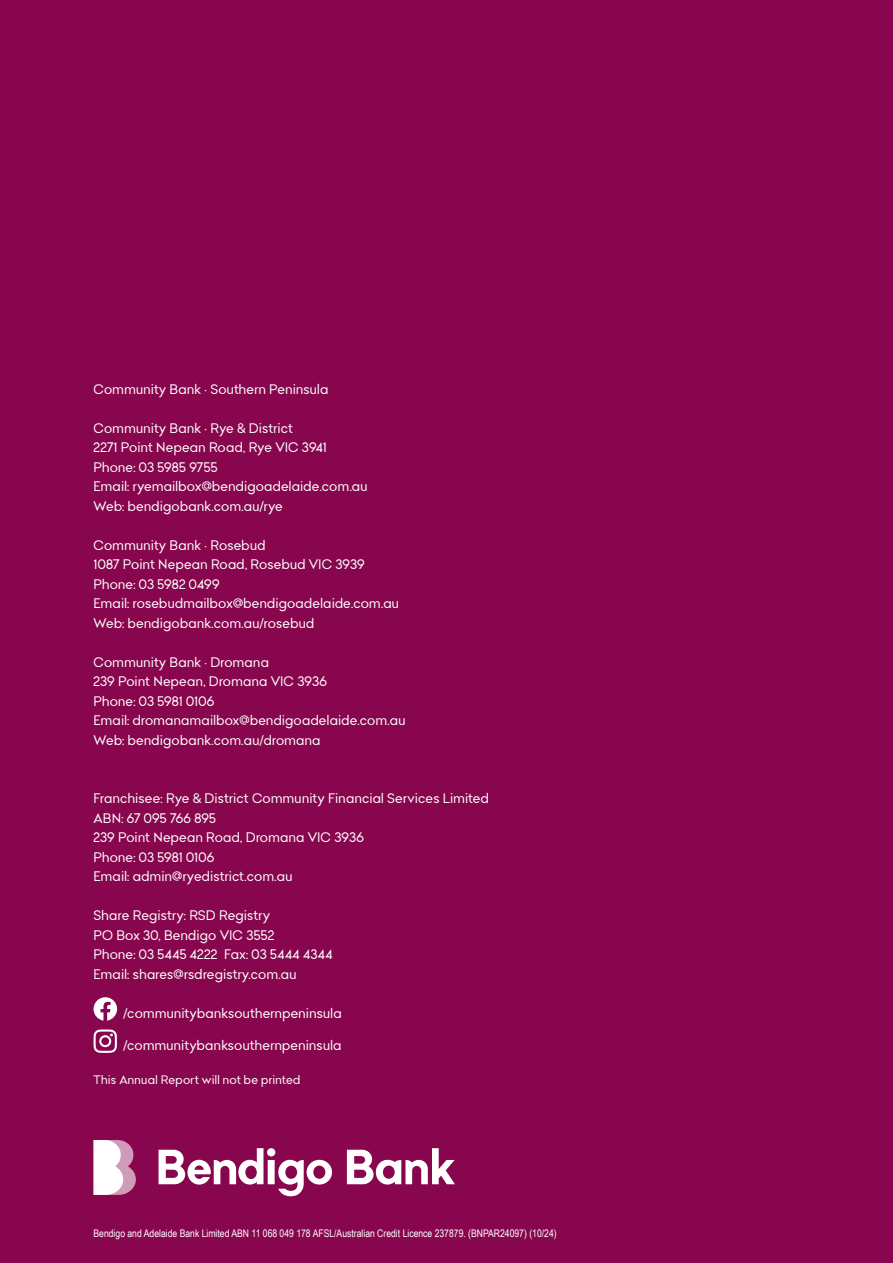
<style>
.page{position:relative;width:893px;height:1263px;background:#88064e}
.page>*{position:absolute;margin:0;border:0;box-sizing:border-box;transform-origin:0 0}
.t1{font:13.5px/19.5px "Bendigo Sans";letter-spacing:.02em;color:#fff}
.t2{font:12px "Bendigo Sans";letter-spacing:.025em;color:#fff}
.t3{font:10.5px "Arial Narrow";color:#fff}
</style>
<div class="page">
<svg style="left:159px;top:1148px;width:173px;height:48px"></svg>
<svg style="left:347px;top:1148px;width:108px;height:36px"></svg>
<svg style="left:94px;top:1140px;width:42px;height:55px;background:#e4c7d7"></svg>
<svg style="left:94px;top:997px;width:23px;height:23px"></svg>
<svg style="left:94px;top:1029px;width:23px;height:24px"></svg>
<p class="t1" style="left:94px;top:379px;width:236px">Community Bank • Southern Peninsula</p>
<p class="t1" style="left:94px;top:418px;width:275px">Community Bank • Rye &amp; District<br>2271 Point Nepean Road, Rye VIC 3941<br>Phone: 03 5985 9755<br>Email: ryemailbox@bendigoadelaide.com.au<br>Web: bendigobank.com.au/rye</p>
<p class="t1" style="left:94px;top:535px;width:307px">Community Bank • Rosebud<br>1087 Point Nepean Road, Rosebud VIC 3939<br>Phone: 03 5982 0499<br>Email: rosebudmailbox@bendigoadelaide.com.au Web: bendigobank.com.au/rosebud</p>
<p class="t1" style="left:94px;top:652px;width:313px">Community Bank • Dromana<br>239 Point Nepean, Dromana VIC 3936<br>Phone: 03 5981 0106<br>Email: dromanamailbox@bendigoadelaide.com.au<br>Web: bendigobank.com.au/dromana</p>
<p class="t1" style="left:94px;top:788px;width:397px">Franchisee: Rye &amp; District Community Financial Services Limited ABN: 67 095 766 895<br>239 Point Nepean Road, Dromana VIC 3936<br>Phone: 03 5981 0106<br>Email: admin@ryedistrict.com.au</p>
<p class="t1" style="left:94px;top:905px;width:240px">Share Registry: RSD Registry<br>PO Box 30, Bendigo VIC 3552<br>Phone: 03 5445 4222 Fax: 03 5444 4344<br>Email: shares@rsdregistry.com.au</p>
<p class="t1" style="left:123px;top:1003px;width:220px">/communitybanksouthernpeninsula</p>
<p class="t1" style="left:123px;top:1035px;width:220px">/communitybanksouthernpeninsula</p>
<p class="t2" style="left:94px;top:1072px;width:208px">This Annual Report will not be printed</p>
<p class="t3" style="left:94px;top:1226px;width:465px">Bendigo and Adelaide Bank Limited ABN 11 068 049 178 AFSL/Australian Credit Licence 237879. (BNPAR24097) (10/24)</p>
</div>
